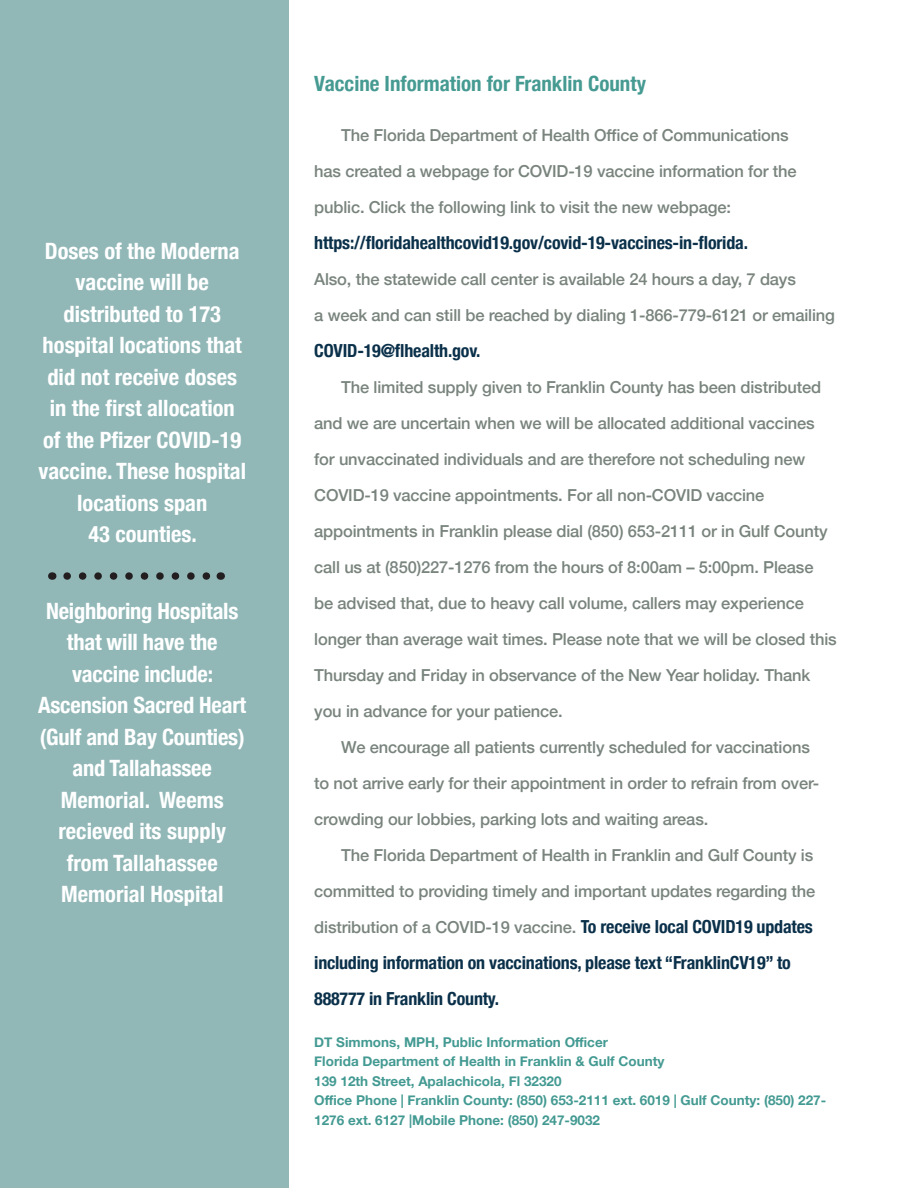
<style>
.page{position:relative;width:918px;height:1188px;background:#fff}
.page>*{position:absolute;margin:0;border:0;box-sizing:border-box;transform-origin:0 0}
.t1{font:700 condensed 22.5px/31.5px "Helvetica Neue";color:#fff;text-align:center}
.t2{font:700 condensed 21px "Helvetica Neue";color:#459a92}
.t3{font:700 condensed 18px/36px "Helvetica Neue";letter-spacing:-.01em;color:#0a304a}
.t4{font:500 16.5px/36px "Helvetica Neue";letter-spacing:-.01em;color:#79847d}
.t5{font:italic 15px "Helvetica Neue";color:#fff}
.t6{font:700 13.5px/19.5px "Helvetica Neue";color:#439a92}
.s1{font-weight:700;font-stretch:condensed;font-size:18px;color:#0a304a}
</style>
<div class="page">
<div style="left:0;top:0;width:288px;height:1188px;background:#91b7b7"></div>
<svg style="left:67px;top:572px;width:144px;height:8px"></svg>
<h1 class="t1" style="left:38px;top:233px;width:209px">Doses of the Moderna vaccine will be distributed to 173 hospital locations that did not receive doses in the first allocation of the Pfizer COVID-19 vaccine. These hospital locations span<br>43 counties.</h1>
<h1 class="t1" style="left:38px;top:593px;width:210px">Neighboring Hospitals that will have the vaccine include:<br>Ascension Sacred Heart (Gulf and Bay Counties) and Tallahassee<br>Memorial. Weems recieved its supply from Tallahassee<br>Memorial Hospital</h1>
<p class="t5" style="left:68px;top:825px;width:56px">Bill Mills</p>
<p class="t2" style="left:314px;top:66px;width:333px">Vaccine Information for Franklin County</p>
<p class="t4" style="left:314px;top:116px;width:484px;text-indent:27px">The Florida Department of Health Office of Communications has created a webpage for COVID-19 vaccine information for the public. Click the following link to visit the new webpage:</p>
<p class="t3" style="left:314px;top:223px;width:435px">https://floridahealthcovid19.gov/covid-19-vaccines-in-florida.</p>
<p class="t4" style="left:314px;top:260px;width:522px">Also, the statewide call center is available 24 hours a day, 7 days<br>a week and can still be reached by dialing 1-866-779-6121 or emailing</p>
<p class="t3" style="left:314px;top:331px;width:168px">COVID-19@flhealth.gov.</p>
<p class="t4" style="left:341px;top:368px;width:481px">The limited supply given to Franklin County has been distributed</p>
<p class="t4" style="left:314px;top:404px;width:502px">and we are uncertain when we will be allocated additional vaccines</p>
<p class="t4" style="left:314px;top:440px;width:493px">for unvaccinated individuals and are therefore not scheduling new</p>
<p class="t4" style="left:314px;top:476px;width:452px">COVID-19 vaccine appointments. For all non-COVID vaccine</p>
<p class="t4" style="left:314px;top:512px;width:515px">appointments in Franklin please dial (850) 653-2111 or in Gulf County</p>
<p class="t4" style="left:314px;top:548px;width:501px">call us at (850)227-1276 from the hours of 8:00am – 5:00pm. Please</p>
<p class="t4" style="left:314px;top:584px;width:491px">be advised that, due to heavy call volume, callers may experience</p>
<p class="t4" style="left:314px;top:620px;width:524px">longer than average wait times. Please note that we will be closed this</p>
<p class="t4" style="left:314px;top:656px;width:498px">Thursday and Friday in observance of the New Year holiday. Thank</p>
<p class="t4" style="left:314px;top:692px;width:250px">you in advance for your patience.</p>
<p class="t4" style="left:341px;top:728px;width:470px">We encourage all patients currently scheduled for vaccinations</p>
<p class="t4" style="left:314px;top:764px;width:506px">to not arrive early for their appointment in order to refrain from over-</p>
<p class="t4" style="left:314px;top:800px;width:396px">crowding our lobbies, parking lots and waiting areas.</p>
<p class="t4" style="left:341px;top:836px;width:474px">The Florida Department of Health in Franklin and Gulf County is</p>
<p class="t4" style="left:314px;top:872px;width:503px">committed to providing timely and important updates regarding the</p>
<p class="t4" style="left:314px;top:908px;width:500px">distribution of a COVID-19 vaccine. <span class="s1">To receive local COVID19 updates</span></p>
<p class="t3" style="left:314px;top:943px;width:478px">including information on vaccinations, please text “FranklinCV19” to<br>888777 in Franklin County.</p>
<p class="t6" style="left:314px;top:1033px;width:514px">DT Simmons, MPH, Public Information Officer<br>Florida Department of Health in Franklin &amp; Gulf County<br>139 12th Street, Apalachicola, Fl 32320<br>Office Phone | Franklin County: (850) 653-2111 ext. 6019 | Gulf County: (850) 227- 1276 ext. 6127 |Mobile Phone: (850) 247-9032</p>
</div>
